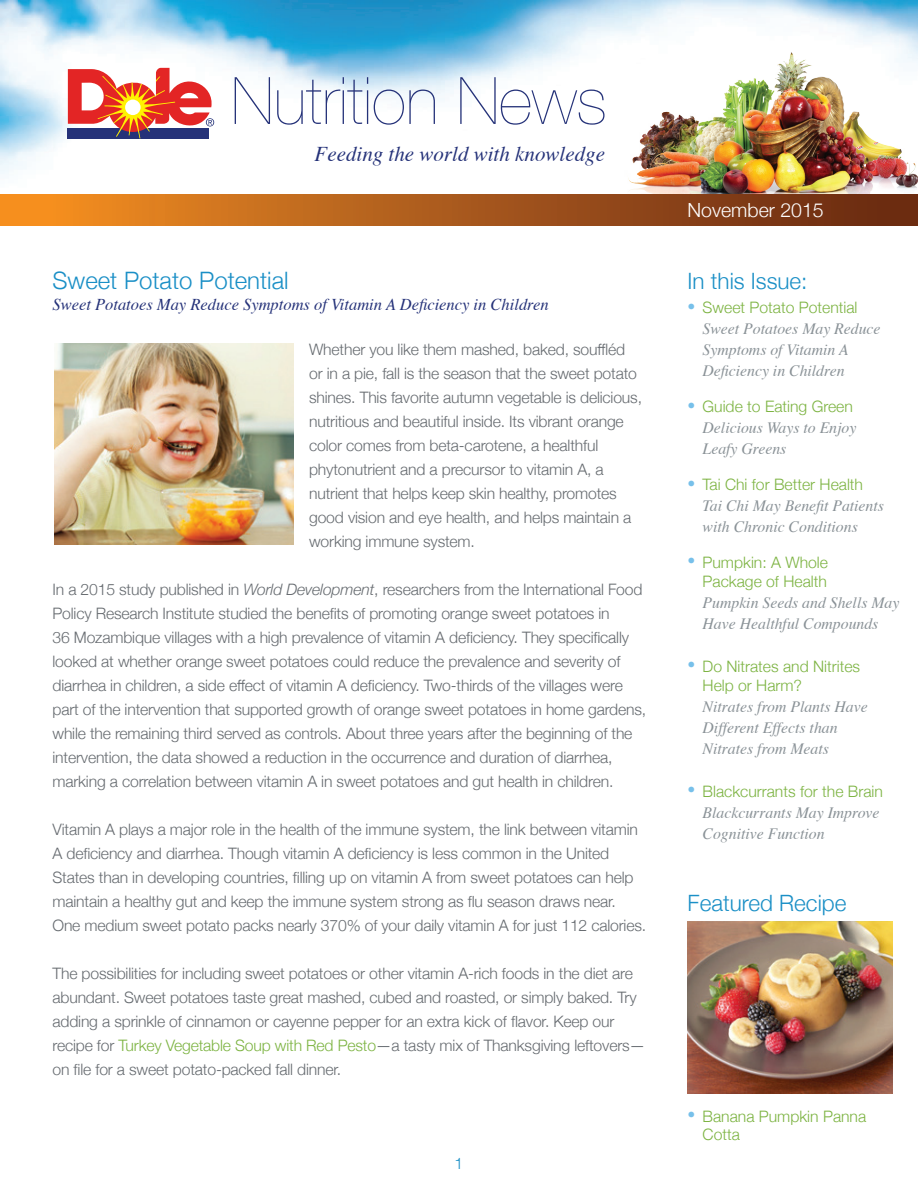
<style>
.page{position:relative;width:918px;height:1188px;background:#fff}
.page>*{position:absolute;margin:0;border:0;box-sizing:border-box;transform-origin:0 0}
.t1{font:200 65.4px "Helvetica Neue";color:#253279}
.t2{font:300 24px "Helvetica Neue";color:#1a8fc6}
.t3{font:300 22.5px "Helvetica Neue";color:#1a8fc6}
.t4{font:italic 21px "Times";color:#253279}
.t5{font:300 19.5px "Helvetica Neue";color:#fff}
.t6{font:italic 16.5px "Times";color:#253279}
.t7{font:300 15.75px/24px "Helvetica Neue";letter-spacing:-.01em;color:#666b70}
.t8{font:italic 15.75px/21px "Times";color:#8a9297}
.t9{font:300 15.75px/18.9px "Helvetica Neue";color:#7cb341}
.t10{font:300 15.75px "Helvetica Neue";color:#1a8fc6}
.s1{font-style:italic}
.s2{color:#7cb341}
.s3{color:#77c0ea}
</style>
<div class="page">
<img style="left:0;top:0;width:918px;height:174px">
<svg style="left:68px;top:68px;width:147px;height:70px"></svg>
<div style="left:125px;top:100px;width:16px;height:15px;background:#fff;border-radius:50%"></div>
<div style="left:175px;top:145px;width:430px;height:27px;background:#fff"></div>
<img style="left:54px;top:344px;width:239px;height:200px">
<img style="left:688px;top:922px;width:205px;height:172px">
<img style="left:537px;top:49px;width:381px;height:145px">
<div style="left:0;top:194px;width:918px;height:32px;background:linear-gradient(to right,#f79123,#622513)"></div>
<h1 class="t1" style="left:231px;top:50px;width:377px">Nutrition News</h1>
<h3 class="t4" style="left:315px;top:135px;width:292px">Feeding the world with knowledge</h3>
<h2 class="t2" style="left:52px;top:261px;width:238px">Sweet Potato Potential</h2>
<p class="t6" style="left:52px;top:290px;width:498px">Sweet Potatoes May Reduce Symptoms of Vitamin A Deficiency in Children</p>
<p class="t7" style="left:309px;top:336px;width:334px">Whether you like them mashed, baked, souffléd or in a pie, fall is the season that the sweet potato shines. This favorite autumn vegetable is delicious, nutritious and beautiful inside. Its vibrant orange color comes from beta-carotene, a healthful phytonutrient and a precursor to vitamin A, a nutrient that helps keep skin healthy, promotes good vision and eye health, and helps maintain a working immune system.</p>
<p class="t7" style="left:52px;top:576px;width:595px">In a 2015 study published in <span class="s1">World Development</span>, researchers from the International Food Policy Research Institute studied the benefits of promoting orange sweet potatoes in<br>36 Mozambique villages with a high prevalence of vitamin A deficiency. They specifically looked at whether orange sweet potatoes could reduce the prevalence and severity of diarrhea in children, a side effect of vitamin A deficiency. Two-thirds of the villages were part of the intervention that supported growth of orange sweet potatoes in home gardens, while the remaining third served as controls. About three years after the beginning of the intervention, the data showed a reduction in the occurrence and duration of diarrhea, marking a correlation between vitamin A in sweet potatoes and gut health in children.</p>
<p class="t7" style="left:52px;top:816px;width:595px">Vitamin A plays a major role in the health of the immune system, the link between vitamin A deficiency and diarrhea. Though vitamin A deficiency is less common in the United States than in developing countries, filling up on vitamin A from sweet potatoes can help maintain a healthy gut and keep the immune system strong as flu season draws near.<br>One medium sweet potato packs nearly 370% of your daily vitamin A for just 112 calories.</p>
<p class="t7" style="left:52px;top:960px;width:594px">The possibilities for including sweet potatoes or other vitamin A-rich foods in the diet are abundant. Sweet potatoes taste great mashed, cubed and roasted, or simply baked. Try adding a sprinkle of cinnamon or cayenne pepper for an extra kick of flavor. Keep our recipe for <span class="s2">Turkey Vegetable Soup with Red Pesto</span>—a tasty mix of Thanksgiving leftovers— on file for a sweet potato-packed fall dinner.</p>
<p class="t10" style="left:455px;top:1151px;width:10px">1</p>
<p class="t5" style="left:688px;top:194px;width:138px">November 2015</p>
<h3 class="t3" style="left:688px;top:263px;width:121px">In this Issue:</h3>
<p class="t9" style="left:688px;top:297px;width:171px"><span class="s3">•</span> Sweet Potato Potential</p>
<p class="t8" style="left:703px;top:317px;width:180px">Sweet Potatoes May Reduce<br>Symptoms of Vitamin A<br>Deficiency in Children</p>
<p class="t9" style="left:688px;top:396px;width:167px"><span class="s3">•</span> Guide to Eating Green</p>
<p class="t8" style="left:703px;top:416px;width:155px">Delicious Ways to Enjoy<br>Leafy Greens</p>
<p class="t9" style="left:688px;top:474px;width:177px"><span class="s3">•</span> Tai Chi for Better Health</p>
<p class="t8" style="left:703px;top:494px;width:183px">Tai Chi May Benefit Patients with Chronic Conditions</p>
<p class="t9" style="left:688px;top:552px;width:142px;text-align:right"><span class="s3">•</span> Pumpkin: A Whole<br>Package of Health</p>
<p class="t8" style="left:703px;top:591px;width:198px">Pumpkin Seeds and Shells May<br>Have Healthful Compounds</p>
<p class="t9" style="left:703px;top:656px;width:159px;text-indent:-15px"><span class="s3">•</span> Do Nitrates and Nitrites<br>Help or Harm?</p>
<p class="t8" style="left:703px;top:695px;width:167px">Nitrates from Plants Have<br>Different Effects than<br>Nitrates from Meats</p>
<p class="t9" style="left:688px;top:780px;width:197px"><span class="s3">•</span> Blackcurrants for the Brain</p>
<p class="t8" style="left:703px;top:801px;width:179px">Blackcurrants May Improve<br>Cognitive Function</p>
<h3 class="t3" style="left:688px;top:884px;width:160px">Featured Recipe</h3>
<p class="t9" style="left:703px;top:1105px;width:165px;text-indent:-15px"><span class="s3">•</span> Banana Pumpkin Panna<br>Cotta</p>
</div>
